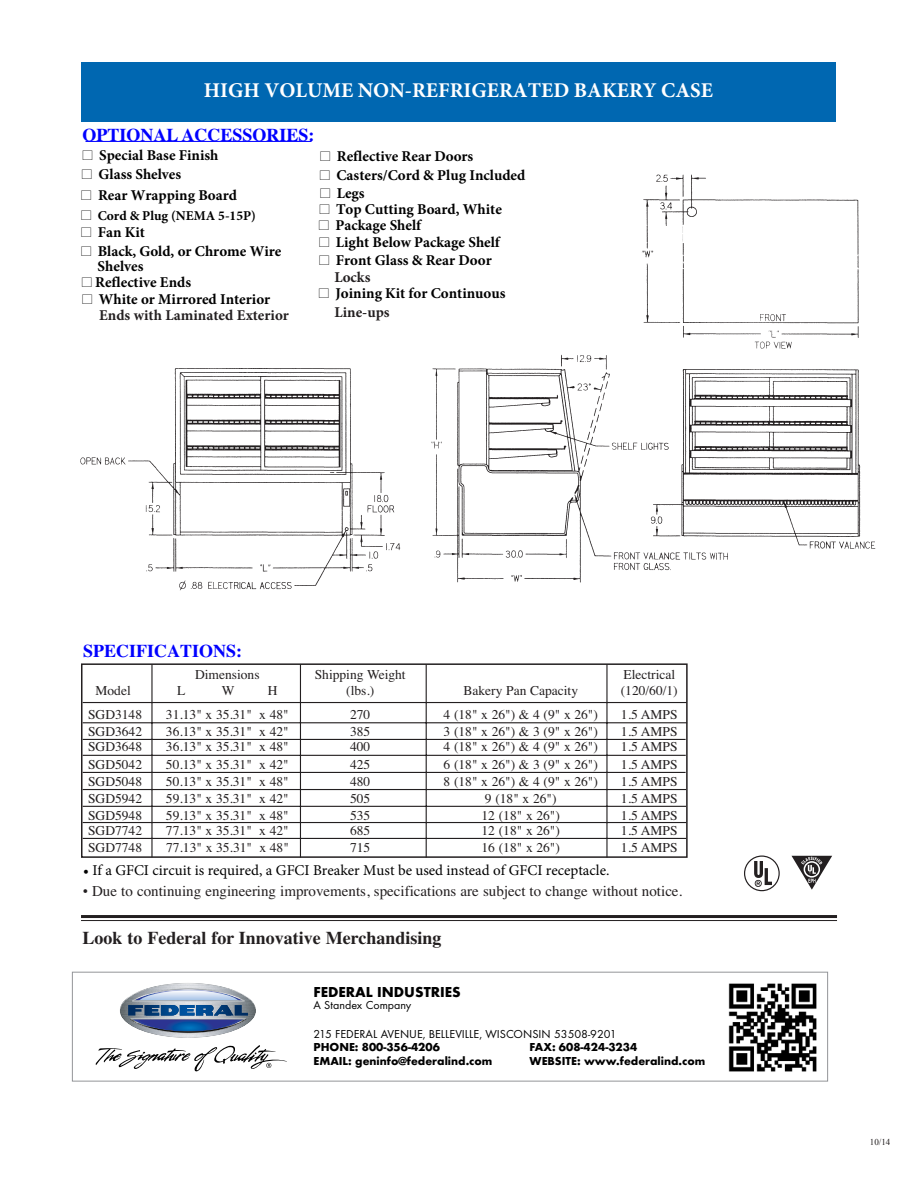
<style>
.page{position:relative;width:918px;height:1188px;background:#fff}
.page>*{position:absolute;margin:0;border:0;box-sizing:border-box;transform-origin:0 0}
.t1{font:700 21px "Minion Pro";color:#fff}
.t2{font:700 18px "Times";color:#231f20}
.t3{font:700 18px "Times";color:#00f}
.t4{font:700 15px "Minion Pro";color:#000}
.t5{font:15px "Times";color:#231f20}
.t6{font:15px "Minion Pro";color:#000}
.t7{font:700 15px "Minion Pro";color:#231f20}
.t8{font:700 15px "Futura T";color:#000}
.t9{font:13.5px "Times";color:#231f20}
.t10{font:700 13.5px "Minion Pro";color:#000}
.t11{font:700 12px "Futura T";color:#000}
.t12{font:12px "Futura T";color:#000}
.t13{font:9px "Times New Roman";color:#231f20}
.s1{font-family:"Carta";font-weight:400;font-size:12px}
.s2{font-family:"Times New Roman"}
</style>
<div class="page">
<div style="left:864px;top:122px;width:27px;height:26px;border:2px solid #fff;border-radius:50%"></div>
<div style="left:864px;top:580px;width:27px;height:28px;border:2px solid #fff;border-radius:50%"></div>
<div style="left:864px;top:1040px;width:27px;height:26px;border:2px solid #fff;border-radius:50%"></div>
<img style="left:80px;top:174px;width:801px;height:420px">
<div style="left:81px;top:663px;width:607px;height:195px;border:2px solid #231f20"></div>
<hr style="left:86px;top:141px;width:226px;height:1px;background:#00f">
<hr style="left:81px;top:915px;width:756px;height:3px;background:#231f20">
<hr style="left:81px;top:920px;width:756px;height:1px;background:#231f20">
<div style="left:744px;top:856px;width:36px;height:35px;border:1px solid #231f20;border-radius:50%"></div>
<svg style="left:754px;top:861px;width:18px;height:26px"></svg>
<svg style="left:792px;top:856px;width:40px;height:34px"></svg>
<hr style="left:151px;top:664px;width:2px;height:193px;background:#231f20">
<hr style="left:300px;top:664px;width:1px;height:194px;background:#231f20">
<hr style="left:426px;top:664px;width:1px;height:194px;background:#231f20">
<hr style="left:606px;top:664px;width:2px;height:194px;background:#231f20">
<hr style="left:83px;top:702px;width:604px;height:1px;background:#231f20">
<hr style="left:83px;top:722px;width:604px;height:1px;background:#231f20">
<hr style="left:83px;top:739px;width:603px;height:1px;background:#231f20">
<hr style="left:83px;top:755px;width:603px;height:1px;background:#231f20">
<hr style="left:83px;top:772px;width:603px;height:1px;background:#231f20">
<hr style="left:83px;top:789px;width:603px;height:1px;background:#231f20">
<hr style="left:83px;top:806px;width:603px;height:1px;background:#231f20">
<hr style="left:83px;top:822px;width:603px;height:1px;background:#231f20">
<hr style="left:83px;top:838px;width:603px;height:1px;background:#231f20">
<div style="left:72px;top:972px;width:756px;height:109px;border:1px solid #939598"></div>
<svg style="left:96px;top:1045px;width:191px;height:26px"></svg>
<svg style="left:120px;top:983px;width:136px;height:55px"></svg>
<img style="left:728px;top:983px;width:89px;height:89px">
<div style="left:82px;top:62px;width:754px;height:60px;background:#0067b1"></div>
<h1 class="t1" style="left:204px;top:76px;width:511px">HIGH VOLUME NON-REFRIGERATED BAKERY CASE</h1>
<h2 class="t3" style="left:83px;top:129px;width:233px">OPTIONAL ACCESSORIES:</h2>
<p class="t4" style="left:83px;top:145px;width:137px"><span class="s1">l</span> Special Base Finish</p>
<p class="t4" style="left:321px;top:146px;width:154px"><span class="s1">l</span> Reflective Rear Doors</p>
<p class="t4" style="left:82px;top:164px;width:100px"><span class="s1">l</span> Glass Shelves</p>
<p class="t4" style="left:320px;top:165px;width:207px"><span class="s1">l</span> Casters/Cord &amp; Plug Included</p>
<p class="t4" style="left:82px;top:185px;width:157px"><span class="s1">l</span> Rear Wrapping Board</p>
<p class="t10" style="left:81px;top:206px;width:176px"><span class="s1">l</span> Cord &amp; Plug (NEMA 5-15P)</p>
<p class="t4" style="left:81px;top:221px;width:65px"><span class="s1">l</span> Fan Kit</p>
<p class="t4" style="left:81px;top:240px;width:202px"><span class="s1">l</span> Black, Gold, or Chrome Wire</p>
<p class="t4" style="left:98px;top:256px;width:47px">Shelves</p>
<p class="t7" style="left:99px;top:305px;width:191px">Ends with Laminated Exterior</p>
<p class="t4" style="left:82px;top:272px;width:110px"><span class="s1">l</span> Reflective Ends</p>
<p class="t4" style="left:82px;top:288px;width:189px"><span class="s1">l</span> White or Mirrored Interior</p>
<p class="t4" style="left:320px;top:182px;width:46px"><span class="s1">l</span> Legs</p>
<p class="t4" style="left:320px;top:199px;width:184px"><span class="s1">l</span> Top Cutting Board, White</p>
<p class="t4" style="left:319px;top:215px;width:104px"><span class="s1">l</span> Package Shelf</p>
<p class="t4" style="left:320px;top:232px;width:182px"><span class="s1">l</span> Light Below Package Shelf</p>
<p class="t4" style="left:320px;top:250px;width:174px"><span class="s1">l</span> Front Glass &amp; Rear Door</p>
<p class="t7" style="left:335px;top:267px;width:37px">Locks</p>
<p class="t7" style="left:335px;top:302px;width:57px">Line-ups</p>
<p class="t4" style="left:319px;top:283px;width:188px"><span class="s1">l</span> Joining Kit for Continuous</p>
<h2 class="t3" style="left:83px;top:644px;width:160px">SPECIFICATIONS:</h2>
<p class="t9" style="left:195px;top:669px;width:66px">Dimensions</p>
<p class="t9" style="left:315px;top:669px;width:92px">Shipping Weight</p>
<p class="t9" style="left:623px;top:669px;width:53px">Electrical</p>
<p class="t9" style="left:96px;top:686px;width:37px">Model</p>
<p class="t9" style="left:177px;top:686px;width:10px">L</p>
<p class="t9" style="left:222px;top:686px;width:14px">W</p>
<p class="t9" style="left:268px;top:686px;width:11px">H</p>
<p class="t9" style="left:346px;top:686px;width:30px">(lbs.)</p>
<p class="t9" style="left:463px;top:686px;width:116px">Bakery Pan Capacity</p>
<p class="t9" style="left:621px;top:686px;width:58px">(120/60/1)</p>
<p class="t9" style="left:88px;top:710px;width:55px">SGD3148</p>
<p class="t9" style="left:166px;top:710px;width:124px">31.13" x 35.31" x 48"</p>
<p class="t9" style="left:350px;top:710px;width:22px">270</p>
<p class="t9" style="left:444px;top:710px;width:156px">4 (18" x 26") &amp; 4 (9" x 26")</p>
<p class="t9" style="left:621px;top:710px;width:58px">1.5 AMPS</p>
<p class="t9" style="left:88px;top:727px;width:55px">SGD3642</p>
<p class="t9" style="left:166px;top:727px;width:124px">36.13" x 35.31" x 42"</p>
<p class="t9" style="left:350px;top:727px;width:22px">385</p>
<p class="t9" style="left:444px;top:727px;width:156px">3 (18" x 26") &amp; 3 (9" x 26")</p>
<p class="t9" style="left:621px;top:727px;width:58px">1.5 AMPS</p>
<p class="t9" style="left:88px;top:742px;width:55px">SGD3648</p>
<p class="t9" style="left:166px;top:742px;width:124px">36.13" x 35.31" x 48"</p>
<p class="t9" style="left:350px;top:742px;width:22px">400</p>
<p class="t9" style="left:444px;top:742px;width:156px">4 (18" x 26") &amp; 4 (9" x 26")</p>
<p class="t9" style="left:621px;top:742px;width:58px">1.5 AMPS</p>
<p class="t9" style="left:88px;top:759px;width:55px">SGD5042</p>
<p class="t9" style="left:166px;top:759px;width:124px">50.13" x 35.31" x 42"</p>
<p class="t9" style="left:350px;top:759px;width:22px">425</p>
<p class="t9" style="left:444px;top:759px;width:156px">6 (18" x 26") &amp; 3 (9" x 26")</p>
<p class="t9" style="left:621px;top:759px;width:58px">1.5 AMPS</p>
<p class="t9" style="left:88px;top:776px;width:55px">SGD5048</p>
<p class="t9" style="left:166px;top:776px;width:124px">50.13" x 35.31" x 48"</p>
<p class="t9" style="left:350px;top:776px;width:22px">480</p>
<p class="t9" style="left:444px;top:776px;width:156px">8 (18" x 26") &amp; 4 (9" x 26")</p>
<p class="t9" style="left:621px;top:776px;width:58px">1.5 AMPS</p>
<p class="t9" style="left:88px;top:794px;width:55px">SGD5942</p>
<p class="t9" style="left:166px;top:794px;width:124px">59.13" x 35.31" x 42"</p>
<p class="t9" style="left:350px;top:794px;width:22px">505</p>
<p class="t9" style="left:485px;top:794px;width:73px">9 (18" x 26")</p>
<p class="t9" style="left:621px;top:794px;width:58px">1.5 AMPS</p>
<p class="t9" style="left:88px;top:811px;width:55px">SGD5948</p>
<p class="t9" style="left:166px;top:811px;width:124px">59.13" x 35.31" x 48"</p>
<p class="t9" style="left:350px;top:811px;width:22px">535</p>
<p class="t9" style="left:482px;top:811px;width:80px">12 (18" x 26")</p>
<p class="t9" style="left:621px;top:811px;width:58px">1.5 AMPS</p>
<p class="t9" style="left:88px;top:826px;width:55px">SGD7742</p>
<p class="t9" style="left:166px;top:826px;width:124px">77.13" x 35.31" x 42"</p>
<p class="t9" style="left:350px;top:826px;width:22px">685</p>
<p class="t9" style="left:482px;top:826px;width:80px">12 (18" x 26")</p>
<p class="t9" style="left:621px;top:826px;width:58px">1.5 AMPS</p>
<p class="t9" style="left:88px;top:843px;width:55px">SGD7748</p>
<p class="t9" style="left:166px;top:843px;width:124px">77.13" x 35.31" x 48"</p>
<p class="t9" style="left:350px;top:843px;width:22px">715</p>
<p class="t9" style="left:482px;top:843px;width:80px">16 (18" x 26")</p>
<p class="t9" style="left:621px;top:843px;width:58px">1.5 AMPS</p>
<p class="t6" style="left:83px;top:860px;width:528px">• If a GFCI circuit is required, a GFCI Breaker Must be used instead of GFCI receptacle.</p>
<p class="t5" style="left:83px;top:885px;width:601px"><span class="s2">•</span> Due to continuing engineering improvements, specifications are subject to change without notice.</p>
<h2 class="t2" style="left:83px;top:931px;width:361px">Look to Federal for Innovative Merchandising</h2>
<p class="t8" style="left:314px;top:983px;width:149px">FEDERAL INDUSTRIES</p>
<p class="t12" style="left:314px;top:998px;width:99px">A Standex Company</p>
<p class="t12" style="left:314px;top:1027px;width:305px">215 FEDERAL AVENUE, BELLEVILLE, WISCONSIN 53508-9201</p>
<p class="t11" style="left:314px;top:1040px;width:128px">PHONE: 800-356-4206</p>
<p class="t11" style="left:530px;top:1040px;width:109px">FAX: 608-424-3234</p>
<p class="t11" style="left:314px;top:1053px;width:180px">EMAIL: geninfo@federalind.com</p>
<p class="t11" style="left:530px;top:1053px;width:177px">WEBSITE: www.federalind.com</p>
<p class="t13" style="left:870px;top:1136px;width:22px">10/14</p>
</div>
